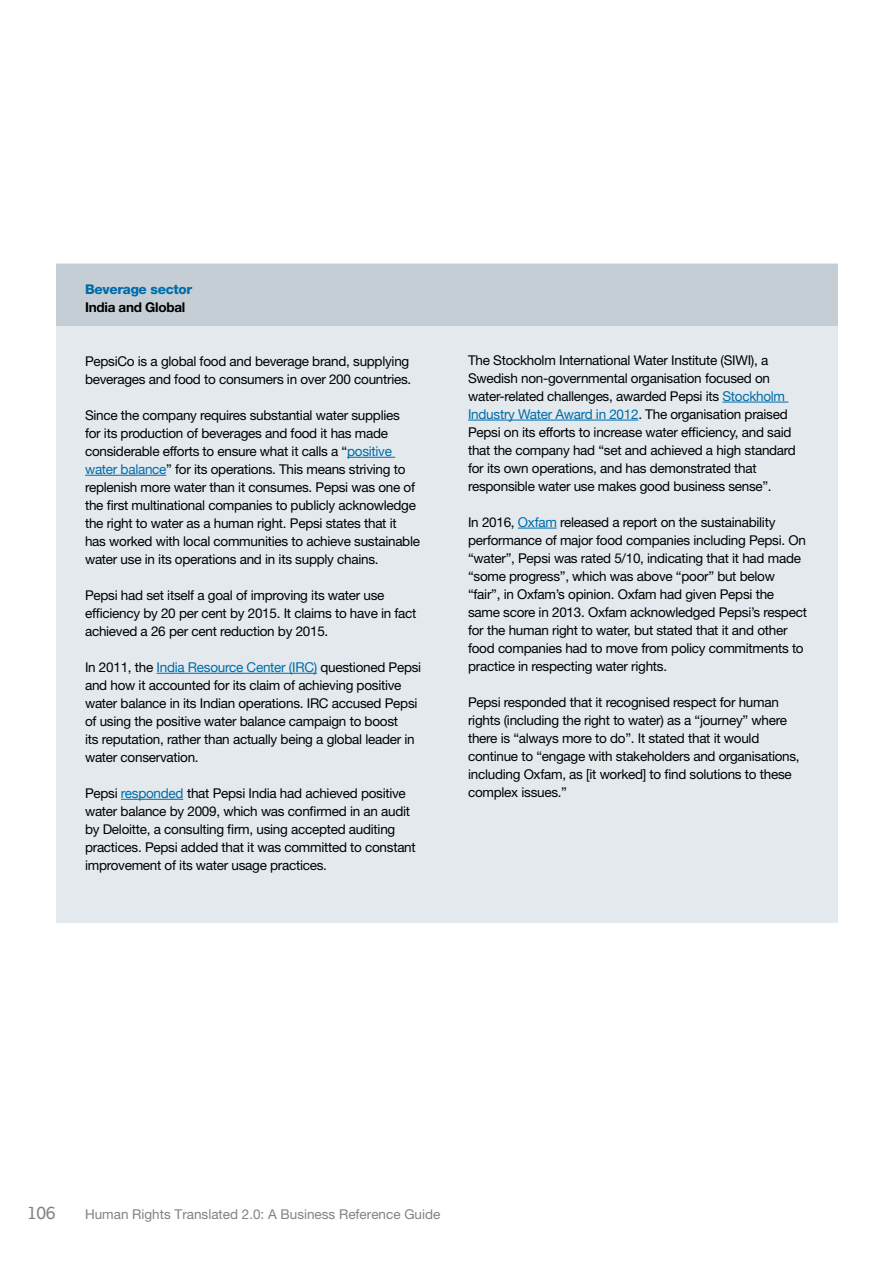
<style>
.page{position:relative;width:893px;height:1263px;background:#fff}
.page>*{position:absolute;margin:0;border:0;box-sizing:border-box;transform-origin:0 0}
.t1{font:18px "Lexia Da Ma";color:#808285}
.t2{font:13.5px/18px "Helvetica Neue";letter-spacing:-.02em;color:#000}
.t3{font:13.5px "Helvetica Neue";color:#808285}
.t4{font:800 13.5px "Helvetica Neue";letter-spacing:-.02em;color:#006cab}
.t5{font:700 13.5px "Helvetica Neue";letter-spacing:-.02em;color:#000}
.s1{color:#006cab}
</style>
<div class="page">
<div style="left:55px;top:264px;width:782px;height:659px;background:#e3e9ec"></div>
<div style="left:55px;top:264px;width:782px;height:61px;background:#c4ced4"></div>
<hr style="left:347px;top:457px;width:48px;height:1px;background:#006cab">
<hr style="left:85px;top:475px;width:81px;height:1px;background:#006cab">
<hr style="left:157px;top:673px;width:160px;height:1px;background:#006cab">
<hr style="left:121px;top:799px;width:62px;height:1px;background:#006cab">
<hr style="left:722px;top:402px;width:66px;height:1px;background:#006cab">
<hr style="left:468px;top:420px;width:170px;height:1px;background:#006cab">
<hr style="left:518px;top:528px;width:39px;height:1px;background:#006cab">
<p class="t4" style="left:85px;top:281px;width:109px">Beverage sector</p>
<p class="t5" style="left:85px;top:299px;width:102px">India and Global</p>
<p class="t2" style="left:85px;top:352px;width:328px">PepsiCo is a global food and beverage brand, supplying beverages and food to consumers in over 200 countries.</p>
<p class="t2" style="left:85px;top:406px;width:336px">Since the company requires substantial water supplies<br>for its production of beverages and food it has made considerable efforts to ensure what it calls a “<span class="s1">positive water balance</span>” for its operations. This means striving to replenish more water than it consumes. Pepsi was one of the first multinational companies to publicly acknowledge the right to water as a human right. Pepsi states that it has worked with local communities to achieve sustainable water use in its operations and in its supply chains.</p>
<p class="t2" style="left:85px;top:586px;width:333px">Pepsi had set itself a goal of improving its water use efficiency by 20 per cent by 2015. It claims to have in fact achieved a 26 per cent reduction by 2015.</p>
<p class="t2" style="left:85px;top:658px;width:338px">In 2011, the <span class="s1">India Resource Center (IRC)</span> questioned Pepsi and how it accounted for its claim of achieving positive water balance in its Indian operations. IRC accused Pepsi of using the positive water balance campaign to boost<br>its reputation, rather than actually being a global leader in water conservation.</p>
<p class="t2" style="left:85px;top:784px;width:332px">Pepsi <span class="s1">responded</span> that Pepsi India had achieved positive water balance by 2009, which was confirmed in an audit by Deloitte, a consulting firm, using accepted auditing practices. Pepsi added that it was committed to constant improvement of its water usage practices.</p>
<p class="t2" style="left:468px;top:351px;width:329px">The Stockholm International Water Institute (SIWI), a Swedish non-governmental organisation focused on water-related challenges, awarded Pepsi its <span class="s1">Stockholm Industry Water Award in 2012</span>. The organisation praised Pepsi on its efforts to increase water efficiency, and said that the company had “set and achieved a high standard for its own operations, and has demonstrated that responsible water use makes good business sense”.</p>
<p class="t2" style="left:468px;top:513px;width:340px">In 2016, <span class="s1">Oxfam</span> released a report on the sustainability performance of major food companies including Pepsi. On “water”, Pepsi was rated 5/10, indicating that it had made “some progress”, which was above “poor” but below “fair”, in Oxfam’s opinion. Oxfam had given Pepsi the same score in 2013. Oxfam acknowledged Pepsi’s respect for the human right to water, but stated that it and other food companies had to move from policy commitments to practice in respecting water rights.</p>
<p class="t2" style="left:468px;top:693px;width:333px">Pepsi responded that it recognised respect for human rights (including the right to water) as a “journey” where there is “always more to do”. It stated that it would continue to “engage with stakeholders and organisations, including Oxfam, as [it worked] to find solutions to these complex issues.”</p>
<h1 class="t1" style="left:27px;top:1201px;width:30px">106</h1>
<p class="t3" style="left:85px;top:1206px;width:357px">Human Rights Translated 2.0: A Business Reference Guide</p>
</div>
